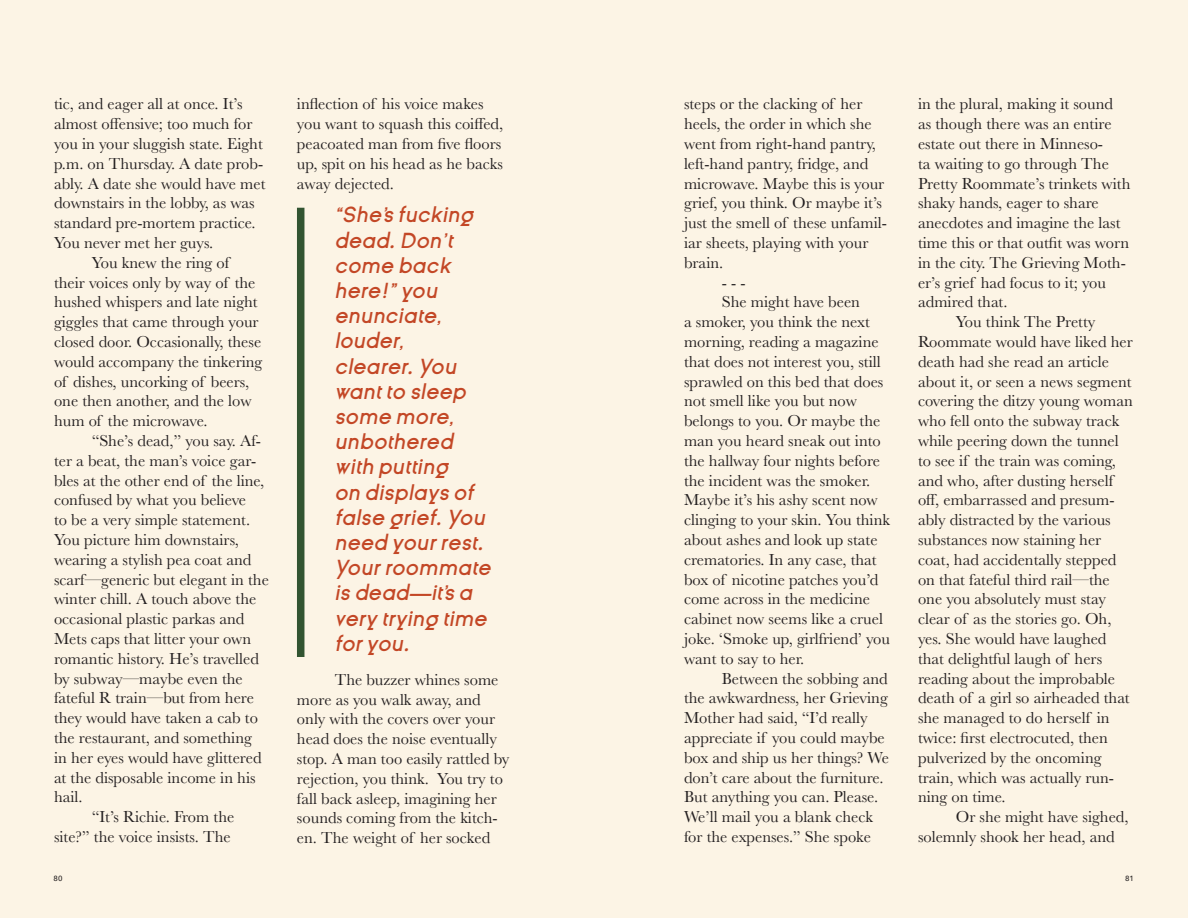
<style>
.page{position:relative;width:1188px;height:918px;background:#fcf4e5}
.page>*{position:absolute;margin:0;border:0;box-sizing:border-box;transform-origin:0 0}
.t1{font:italic 600 21px/25.2px "Ginora Sans";letter-spacing:.01em;color:#c34726}
.t2{font:16.5px/19.8px "Baskerville";color:#231f20}
.t3{font:500 7.5px "Avenir Next";color:#231f20}
</style>
<div class="page">
<div style="left:297px;top:208px;width:7px;height:449px;background:#325431"></div>
<p class="t2" style="left:54px;top:94px;width:190px">tic, and eager all at once. It’s</p>
<p class="t2" style="left:54px;top:114px;width:200px">almost offensive; too much for</p>
<p class="t2" style="left:54px;top:134px;width:210px">you in your sluggish state. Eight</p>
<p class="t2" style="left:54px;top:154px;width:211px">p.m. on Thursday. A date prob-</p>
<p class="t2" style="left:54px;top:174px;width:213px">ably. A date she would have met</p>
<p class="t2" style="left:54px;top:193px;width:202px">downstairs in the lobby, as was</p>
<p class="t2" style="left:54px;top:213px;width:203px">standard pre-mortem practice.</p>
<p class="t2" style="left:54px;top:233px;width:161px">You never met her guys.</p>
<p class="t2" style="left:92px;top:253px;width:139px">You knew the ring of</p>
<p class="t2" style="left:54px;top:273px;width:203px">their voices only by way of the</p>
<p class="t2" style="left:54px;top:292px;width:205px">hushed whispers and late night</p>
<p class="t2" style="left:54px;top:312px;width:206px">giggles that came through your</p>
<p class="t2" style="left:54px;top:332px;width:209px">closed door. Occasionally, these</p>
<p class="t2" style="left:54px;top:352px;width:210px">would accompany the tinkering</p>
<p class="t2" style="left:54px;top:372px;width:197px">of dishes, uncorking of beers,</p>
<p class="t2" style="left:54px;top:391px;width:199px">one then another, and the low</p>
<p class="t2" style="left:54px;top:411px;width:155px">hum of the microwave.</p>
<p class="t2" style="left:92px;top:431px;width:171px">“She’s dead,” you say. Af-</p>
<p class="t2" style="left:54px;top:451px;width:204px">ter a beat, the man’s voice gar-</p>
<p class="t2" style="left:54px;top:471px;width:212px">bles at the other end of the line,</p>
<p class="t2" style="left:54px;top:490px;width:194px">confused by what you believe</p>
<p class="t2" style="left:54px;top:510px;width:198px">to be a very simple statement.</p>
<p class="t2" style="left:54px;top:530px;width:187px">You picture him downstairs,</p>
<p class="t2" style="left:54px;top:550px;width:199px">wearing a stylish pea coat and</p>
<p class="t2" style="left:54px;top:570px;width:216px">scarf—generic but elegant in the</p>
<p class="t2" style="left:54px;top:589px;width:204px">winter chill. A touch above the</p>
<p class="t2" style="left:54px;top:609px;width:192px">occasional plastic parkas and</p>
<p class="t2" style="left:54px;top:629px;width:199px">Mets caps that litter your own</p>
<p class="t2" style="left:54px;top:649px;width:207px">romantic history. He’s travelled</p>
<p class="t2" style="left:54px;top:669px;width:190px">by subway—maybe even the</p>
<p class="t2" style="left:54px;top:688px;width:201px">fateful R train—but from here</p>
<p class="t2" style="left:54px;top:708px;width:205px">they would have taken a cab to</p>
<p class="t2" style="left:54px;top:728px;width:199px">the restaurant, and something</p>
<p class="t2" style="left:54px;top:748px;width:209px">in her eyes would have glittered</p>
<p class="t2" style="left:54px;top:768px;width:203px">at the disposable income in his</p>
<p class="t2" style="left:54px;top:787px;width:30px">hail.</p>
<p class="t2" style="left:92px;top:807px;width:144px">“It’s Richie. From the</p>
<p class="t2" style="left:54px;top:827px;width:178px">site?” the voice insists. The</p>
<p class="t2" style="left:297px;top:94px;width:208px">inflection of his voice makes you want to squash this coiffed, peacoated man from five floors up, spit on his head as he backs away dejected.</p>
<p class="t1" style="left:334px;top:203px;width:158px">“She’s fucking dead. Don’t come back here!” you enunciate, louder,<br>clearer. You want to sleep some more, unbothered with putting<br>on displays of false grief. You need your rest.<br>Your roommate is dead—it’s a very trying time for you.</p>
<p class="t2" style="left:297px;top:670px;width:214px;text-indent:38px">The buzzer whines some more as you walk away, and only with the covers over your head does the noise eventually stop. A man too easily rattled by rejection, you think. You try to fall back asleep, imagining her sounds coming from the kitch&shy;en. The weight of her socked</p>
<p class="t2" style="left:684px;top:94px;width:204px">steps or the clacking of her heels, the order in which she went from right-hand pantry, left-hand pantry, fridge, and microwave. Maybe this is your grief, you think. Or maybe it’s just the smell of these unfamil&shy;iar sheets, playing with your brain.</p>
<p class="t2" style="left:722px;top:273px;width:25px">- - -</p>
<p class="t2" style="left:722px;top:292px;width:140px">She might have been</p>
<p class="t2" style="left:684px;top:312px;width:187px">a smoker, you think the next</p>
<p class="t2" style="left:684px;top:332px;width:196px">morning, reading a magazine</p>
<p class="t2" style="left:684px;top:352px;width:198px">that does not interest you, still</p>
<p class="t2" style="left:684px;top:372px;width:201px">sprawled on this bed that does</p>
<p class="t2" style="left:684px;top:391px;width:174px">not smell like you but now</p>
<p class="t2" style="left:684px;top:411px;width:198px">belongs to you. Or maybe the</p>
<p class="t2" style="left:684px;top:431px;width:198px">man you heard sneak out into</p>
<p class="t2" style="left:684px;top:451px;width:198px">the hallway four nights before</p>
<p class="t2" style="left:684px;top:471px;width:188px">the incident was the smoker.</p>
<p class="t2" style="left:684px;top:490px;width:195px">Maybe it’s his ashy scent now</p>
<p class="t2" style="left:684px;top:510px;width:208px">clinging to your skin. You think</p>
<p class="t2" style="left:684px;top:530px;width:195px">about ashes and look up state</p>
<p class="t2" style="left:684px;top:550px;width:194px">crematories. In any case, that</p>
<p class="t2" style="left:684px;top:570px;width:196px">box of nicotine patches you’d</p>
<p class="t2" style="left:684px;top:589px;width:188px">come across in the medicine</p>
<p class="t2" style="left:684px;top:609px;width:201px">cabinet now seems like a cruel</p>
<p class="t2" style="left:684px;top:629px;width:208px">joke. ‘Smoke up, girlfriend’ you</p>
<p class="t2" style="left:684px;top:649px;width:122px">want to say to her.</p>
<p class="t2" style="left:722px;top:669px;width:168px">Between the sobbing and</p>
<p class="t2" style="left:684px;top:688px;width:205px">the awkwardness, her Grieving</p>
<p class="t2" style="left:684px;top:708px;width:185px">Mother had said, “I’d really</p>
<p class="t2" style="left:684px;top:728px;width:202px">appreciate if you could maybe</p>
<p class="t2" style="left:684px;top:748px;width:207px">box and ship us her things? We</p>
<p class="t2" style="left:684px;top:768px;width:201px">don’t care about the furniture.</p>
<p class="t2" style="left:684px;top:787px;width:196px">But anything you can. Please.</p>
<p class="t2" style="left:684px;top:807px;width:190px">We’ll mail you a blank check</p>
<p class="t2" style="left:684px;top:827px;width:189px">for the expenses.” She spoke</p>
<p class="t2" style="left:918px;top:94px;width:197px">in the plural, making it sound</p>
<p class="t2" style="left:918px;top:114px;width:195px">as though there was an entire</p>
<p class="t2" style="left:918px;top:134px;width:187px">estate out there in Minneso-</p>
<p class="t2" style="left:918px;top:154px;width:192px">ta waiting to go through The</p>
<p class="t2" style="left:918px;top:174px;width:214px">Pretty Roommate’s trinkets with</p>
<p class="t2" style="left:918px;top:193px;width:182px">shaky hands, eager to share</p>
<p class="t2" style="left:918px;top:213px;width:204px">anecdotes and imagine the last</p>
<p class="t2" style="left:918px;top:233px;width:213px">time this or that outfit was worn</p>
<p class="t2" style="left:918px;top:253px;width:209px">in the city. The Grieving Moth-</p>
<p class="t2" style="left:918px;top:273px;width:190px">er’s grief had focus to it; you</p>
<p class="t2" style="left:918px;top:292px;width:91px">admired that.</p>
<p class="t2" style="left:956px;top:312px;width:141px">You think The Pretty</p>
<p class="t2" style="left:918px;top:332px;width:216px">Roommate would have liked her</p>
<p class="t2" style="left:918px;top:352px;width:193px">death had she read an article</p>
<p class="t2" style="left:918px;top:372px;width:215px">about it, or seen a news segment</p>
<p class="t2" style="left:918px;top:391px;width:216px">covering the ditzy young woman</p>
<p class="t2" style="left:918px;top:411px;width:203px">who fell onto the subway track</p>
<p class="t2" style="left:918px;top:431px;width:202px">while peering down the tunnel</p>
<p class="t2" style="left:918px;top:451px;width:200px">to see if the train was coming,</p>
<p class="t2" style="left:918px;top:471px;width:197px">and who, after dusting herself</p>
<p class="t2" style="left:918px;top:490px;width:198px">off, embarrassed and presum-</p>
<p class="t2" style="left:918px;top:510px;width:194px">ably distracted by the various</p>
<p class="t2" style="left:918px;top:530px;width:185px">substances now staining her</p>
<p class="t2" style="left:918px;top:550px;width:200px">coat, had accidentally stepped</p>
<p class="t2" style="left:918px;top:570px;width:193px">on that fateful third rail—the</p>
<p class="t2" style="left:918px;top:589px;width:190px">one you absolutely must stay</p>
<p class="t2" style="left:918px;top:609px;width:195px">clear of as the stories go. Oh,</p>
<p class="t2" style="left:918px;top:629px;width:190px">yes. She would have laughed</p>
<p class="t2" style="left:918px;top:649px;width:186px">that delightful laugh of hers</p>
<p class="t2" style="left:918px;top:669px;width:199px">reading about the improbable</p>
<p class="t2" style="left:918px;top:688px;width:213px">death of a girl so airheaded that</p>
<p class="t2" style="left:918px;top:708px;width:193px">she managed to do herself in</p>
<p class="t2" style="left:918px;top:728px;width:191px">twice: first electrocuted, then</p>
<p class="t2" style="left:918px;top:748px;width:185px">pulverized by the oncoming</p>
<p class="t2" style="left:918px;top:768px;width:197px">train, which was actually run-</p>
<p class="t2" style="left:918px;top:787px;width:89px">ning on time.</p>
<p class="t2" style="left:956px;top:807px;width:174px">Or she might have sighed,</p>
<p class="t2" style="left:918px;top:827px;width:198px">solemnly shook her head, and</p>
<p class="t3" style="left:54px;top:872px;width:10px">80</p>
<p class="t3" style="left:1125px;top:872px;width:10px">81</p>
</div>
